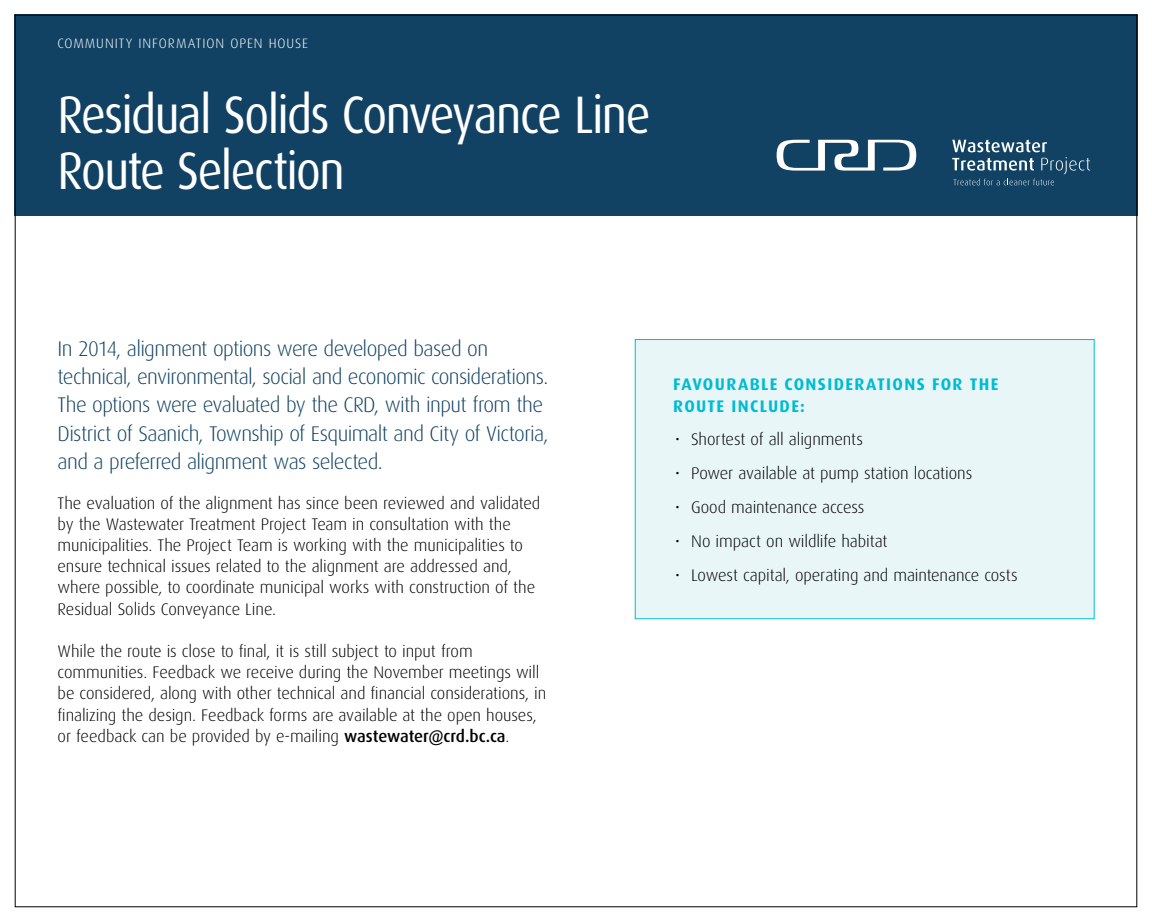
<style>
.page{position:relative;width:1152px;height:922px;background:#fff}
.page>*{position:absolute;margin:0;border:0;box-sizing:border-box;transform-origin:0 0}
.t1{font:52.8px/56px "Dax OT";letter-spacing:-.035em;color:#fff;scale:.9 1}
.t2{font:300 21.2px/28.4px "Dax OT";letter-spacing:-.03em;color:#114263}
.t3{font:300 16.8px/21.2px "Dax OT";letter-spacing:-.01em;color:#000}
.t4{font:700 16.8px/21.2px "Dax OT";letter-spacing:.08em;color:#00bbd2}
.t5{font:300 13.6px "Dax OT";letter-spacing:.07em;color:#fff}
.s1{font-weight:500}
</style>
<div class="page">
<div style="left:14px;top:14px;width:1124px;height:202px;background:#114263"></div>
<svg style="left:777px;top:140px;width:139px;height:30px"></svg>
<svg style="left:952px;top:140px;width:138px;height:45px"></svg>
<div style="left:635px;top:339px;width:459px;height:280px;background:#e9f6f8"></div>
<div style="left:635px;top:339px;width:459px;height:280px;border:1px solid #00bbd2"></div>
<p class="t5" style="left:58px;top:31px;width:252px">COMMUNITY INFORMATION OPEN HOUSE</p>
<h1 class="t1" style="left:58px;top:77px;width:660px">Residual Solids Conveyance Line<br>Route Selection</h1>
<p class="t2" style="left:58px;top:330px;width:492px">In 2014, alignment options were developed based on technical, environmental, social and economic considerations.<br>The options were evaluated by the CRD, with input from the District of Saanich, Township of Esquimalt and City of Victoria, and a preferred alignment was selected.</p>
<p class="t3" style="left:58px;top:489px;width:484px">The evaluation of the alignment has since been reviewed and validated by the Wastewater Treatment Project Team in consultation with the municipalities. The Project Team is working with the municipalities to ensure technical issues related to the alignment are addressed and, where possible, to coordinate municipal works with construction of the Residual Solids Conveyance Line.</p>
<p class="t3" style="left:58px;top:637px;width:490px">While the route is close to final, it is still subject to input from communities. Feedback we receive during the November meetings will be considered, along with other technical and financial considerations, in finalizing the design. Feedback forms are available at the open houses, or feedback can be provided by e-mailing <span class="s1">wastewater@crd.bc.ca</span>.</p>
<p class="t4" style="left:673px;top:371px;width:327px">FAVOURABLE CONSIDERATIONS FOR THE<br>ROUTE INCLUDE:</p>
<p class="t3" style="left:675px;top:426px;width:189px">• Shortest of all alignments</p>
<p class="t3" style="left:675px;top:460px;width:299px">• Power available at pump station locations</p>
<p class="t3" style="left:675px;top:493px;width:191px">• Good maintenance access</p>
<p class="t3" style="left:675px;top:527px;width:214px">• No impact on wildlife habitat</p>
<p class="t3" style="left:675px;top:561px;width:344px">• Lowest capital, operating and maintenance costs</p>
</div>
